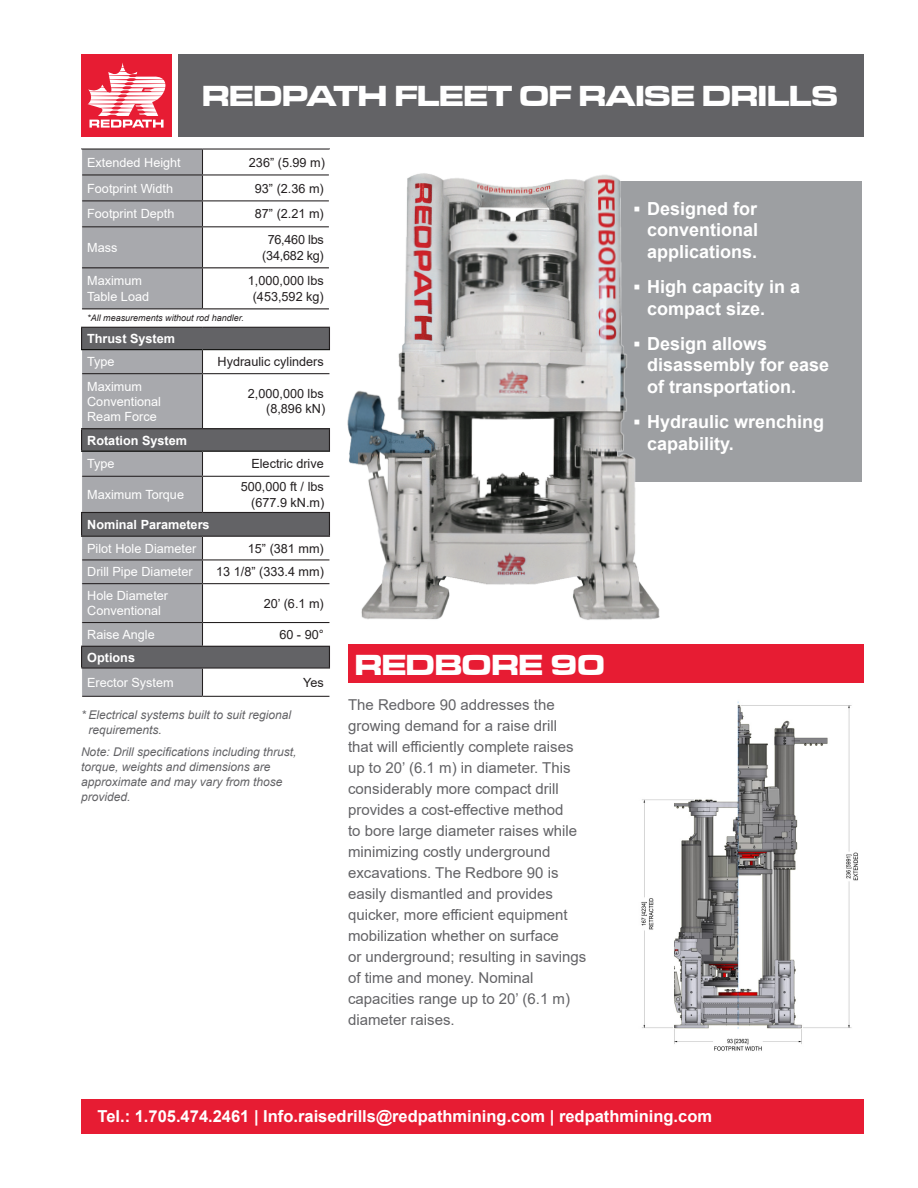
<style>
.page{position:relative;width:918px;height:1188px;background:#fff}
.page>*{position:absolute;margin:0;border:0;box-sizing:border-box;transform-origin:0 0}
.t1{font:30px "Microgramma D Bold Exte";color:#fff}
.Bullet_Points{font:700 18px/21.6px "Arial";color:#fff}
.t2{font:700 16.5px "Arial";color:#fff}
.body_copy{font:15px/21px "Arial";color:#636366}
.t3{font:12.6px/15.1px "Arial";color:#fff}
.t4{font:12.6px/15.1px "Arial";color:#231f20;text-align:right}
.t5{font:700 12.6px "Arial";color:#fff}
.t6{font:12.6px/15.1px "Arial";letter-spacing:-.02em;color:#231f20;text-align:center}
.Fine_print{font:italic 12px/15px "Arial";color:#636366}
.t7{font:italic 9px "Arial";color:#231f20}
</style>
<div class="page">
<div style="left:178px;top:54px;width:686px;height:82px;background:#636366"></div>
<div style="left:81px;top:1099px;width:783px;height:35px;background:#e71c33"></div>
<div style="left:81px;top:54px;width:91px;height:82px;background:#e71c33"></div>
<svg style="left:87px;top:63px;width:78px;height:65px"></svg>
<div style="left:82px;top:150px;width:120px;height:546px;background:#a8a9ad"></div>
<div style="left:82px;top:309px;width:247px;height:18px;background:#fff"></div>
<svg style="left:82px;top:328px;width:120px;height:208px;fill:#a8a9ad"></svg>
<div style="left:82px;top:350px;width:120px;height:24px;background:#a8a9ad"></div>
<div style="left:82px;top:429px;width:247px;height:22px;background:#636366"></div>
<div style="left:82px;top:451px;width:120px;height:25px;background:#a8a9ad"></div>
<div style="left:82px;top:646px;width:247px;height:22px;background:#636366"></div>
<hr style="left:81px;top:148px;width:122px;height:2px;background:#231f20">
<hr style="left:202px;top:148px;width:128px;height:2px;background:#231f20">
<hr style="left:82px;top:174px;width:120px;height:1px;background:#231f20">
<hr style="left:202px;top:174px;width:127px;height:1px;background:#231f20">
<hr style="left:82px;top:200px;width:120px;height:1px;background:#231f20">
<hr style="left:202px;top:200px;width:127px;height:1px;background:#231f20">
<svg style="left:202px;top:150px;width:1px;height:76px"></svg>
<hr style="left:82px;top:226px;width:120px;height:1px;background:#231f20">
<hr style="left:202px;top:226px;width:127px;height:1px;background:#231f20">
<hr style="left:202px;top:227px;width:1px;height:40px;background:#231f20">
<hr style="left:202px;top:268px;width:1px;height:40px;background:#231f20">
<hr style="left:82px;top:373px;width:120px;height:1px;background:#231f20">
<hr style="left:82px;top:476px;width:120px;height:1px;background:#231f20">
<hr style="left:82px;top:559px;width:120px;height:1px;background:#231f20">
<hr style="left:82px;top:583px;width:120px;height:1px;background:#231f20">
<hr style="left:82px;top:622px;width:120px;height:1px;background:#231f20">
<hr style="left:81px;top:668px;width:121px;height:1px;background:#231f20">
<hr style="left:82px;top:696px;width:120px;height:1px;background:#231f20">
<hr style="left:202px;top:696px;width:127px;height:1px;background:#231f20">
<hr style="left:82px;top:267px;width:120px;height:1px;background:#231f20">
<hr style="left:202px;top:267px;width:127px;height:1px;background:#231f20">
<hr style="left:82px;top:308px;width:120px;height:1px;background:#231f20">
<hr style="left:202px;top:308px;width:127px;height:1px;background:#231f20">
<hr style="left:81px;top:327px;width:121px;height:1px;background:#231f20">
<svg style="left:81px;top:326px;width:1px;height:25px"></svg>
<hr style="left:81px;top:428px;width:121px;height:1px;background:#231f20">
<svg style="left:81px;top:429px;width:1px;height:22px"></svg>
<hr style="left:81px;top:512px;width:121px;height:1px;background:#231f20">
<svg style="left:81px;top:513px;width:1px;height:71px"></svg>
<hr style="left:81px;top:536px;width:121px;height:1px;background:#231f20">
<hr style="left:81px;top:646px;width:121px;height:1px;background:#231f20">
<svg style="left:81px;top:645px;width:1px;height:24px"></svg>
<svg style="left:202px;top:309px;width:128px;height:387px"></svg>
<hr style="left:81px;top:349px;width:121px;height:1px;background:#040503">
<hr style="left:202px;top:349px;width:128px;height:1px;background:#040503">
<hr style="left:81px;top:451px;width:121px;height:1px;background:#040503">
<hr style="left:202px;top:451px;width:128px;height:1px;background:#040503">
<div style="left:348px;top:645px;width:516px;height:38px;background:#e71c33"></div>
<div style="left:614px;top:181px;width:248px;height:301px;background:#9d9fa2"></div>
<img style="left:347px;top:173px;width:313px;height:447px">
<img style="left:641px;top:701px;width:217px;height:350px">
<h1 class="t1" style="left:202px;top:76px;width:637px">REDPATH FLEET OF RAISE DRILLS</h1>
<p class="t3" style="left:87px;top:155px;width:95px">Extended Height</p>
<p class="t4" style="left:249px;top:155px;width:78px">236” (5.99 m)</p>
<p class="t3" style="left:87px;top:180px;width:87px">Footprint Width</p>
<p class="t4" style="left:255px;top:180px;width:70px">93” (2.36 m)</p>
<p class="t3" style="left:87px;top:206px;width:89px">Footprint Depth</p>
<p class="t4" style="left:255px;top:206px;width:70px">87” (2.21 m)</p>
<p class="t3" style="left:87px;top:240px;width:32px">Mass</p>
<p class="t6" style="left:262px;top:232px;width:63px">76,460 lbs (34,682 kg)</p>
<p class="t3" style="left:87px;top:273px;width:63px">Maximum<br>Table Load</p>
<p class="t4" style="left:248px;top:273px;width:78px;text-align:center">1,000,000 lbs (453,592 kg)</p>
<p class="t7" style="left:87px;top:312px;width:158px">*All measurements without rod handler.</p>
<p class="t5" style="left:87px;top:330px;width:89px">Thrust System</p>
<p class="t3" style="left:87px;top:354px;width:29px">Type</p>
<p class="t4" style="left:218px;top:354px;width:108px">Hydraulic cylinders</p>
<p class="t3" style="left:87px;top:379px;width:75px">Maximum<br>Conventional<br>Ream Force</p>
<p class="t4" style="left:248px;top:386px;width:79px">2,000,000 lbs (8,896 kN)</p>
<p class="t5" style="left:87px;top:431px;width:101px">Rotation System</p>
<p class="t3" style="left:87px;top:456px;width:29px">Type</p>
<p class="t4" style="left:251px;top:456px;width:74px">Electric drive</p>
<p class="t3" style="left:87px;top:487px;width:98px">Maximum Torque</p>
<p class="t4" style="left:241px;top:479px;width:85px">500,000 ft / lbs (677.9 kN.m)</p>
<p class="t5" style="left:87px;top:516px;width:124px">Nominal Parameters</p>
<p class="t3" style="left:87px;top:541px;width:111px">Pilot Hole Diameter</p>
<p class="t4" style="left:248px;top:541px;width:77px">15” (381 mm)</p>
<p class="t3" style="left:87px;top:564px;width:107px">Drill Pipe Diameter</p>
<p class="t4" style="left:216px;top:564px;width:109px">13 1/8” (333.4 mm)</p>
<p class="t3" style="left:87px;top:588px;width:82px">Hole Diameter<br>Conventional</p>
<p class="t4" style="left:264px;top:596px;width:62px">20’ (6.1 m)</p>
<p class="t3" style="left:87px;top:627px;width:69px">Raise Angle</p>
<p class="t4" style="left:279px;top:627px;width:46px">60 - 90°</p>
<p class="t5" style="left:87px;top:648px;width:49px">Options</p>
<p class="t3" style="left:87px;top:675px;width:88px">Erector System</p>
<p class="t4" style="left:303px;top:675px;width:22px">Yes</p>
<p class="Fine_print" style="left:88px;top:708px;width:204px;text-indent:-8px">* Electrical systems built to suit regional requirements.</p>
<p class="Fine_print" style="left:81px;top:745px;width:217px">Note: Drill specifications including thrust, torque, weights and dimensions are approximate and may vary from those provided.</p>
<p class="t1" style="left:355px;top:645px;width:251px">REDBORE 90</p>
<p class="body_copy" style="left:348px;top:694px;width:240px">The Redbore 90 addresses the growing demand for a raise drill<br>that will efficiently complete raises up to 20’ (6.1 m) in diameter. This considerably more compact drill provides a cost-effective method<br>to bore large diameter raises while minimizing costly underground excavations. The Redbore 90 is easily dismantled and provides quicker, more efficient equipment mobilization whether on surface<br>or underground; resulting in savings of time and money. Nominal capacities range up to 20’ (6.1 m) diameter raises.</p>
<p class="Bullet_Points" style="left:647px;top:198px;width:113px;text-align:justify;text-indent:-14px">▪ Designed for conventional applications.</p>
<p class="Bullet_Points" style="left:647px;top:276px;width:155px;text-indent:-14px">▪ High capacity in a compact size.</p>
<p class="Bullet_Points" style="left:647px;top:333px;width:184px;text-indent:-14px">▪ Design allows disassembly for ease of transportation.</p>
<p class="Bullet_Points" style="left:647px;top:411px;width:179px;text-indent:-14px">▪ Hydraulic wrenching capability.</p>
<p class="t2" style="left:98px;top:1105px;width:616px">Tel.: 1.705.474.2461 | Info.raisedrills@redpathmining.com | redpathmining.com</p>
</div>
